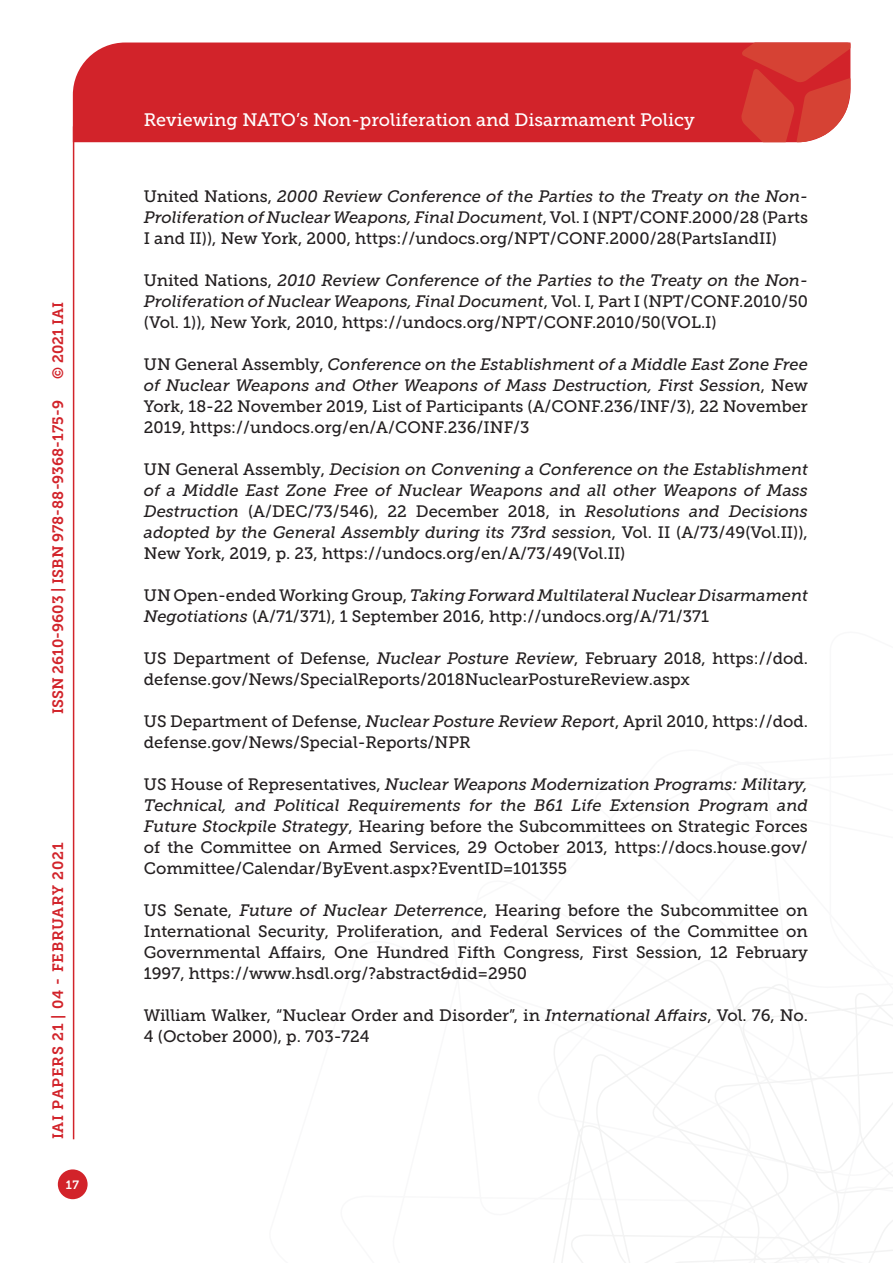
<style>
.page{position:relative;width:893px;height:1263px;background:#fff}
.page>*{position:absolute;margin:0;border:0;box-sizing:border-box;transform-origin:0 0}
.t1{font:18px "Museo Slab 500";color:#fff}
.Testo{font:16.5px/21px "Museo Slab 500";color:#231f20;text-align:justify}
.Testo-2{font:italic 16.5px/21px "Museo Slab 500";color:#231f20;text-align:justify}
.t2{font:15px "Museo Slab 700";color:#d2232a}
.t3{font:15px "Museo Slab 700";letter-spacing:.05em;color:#d2232a}
.t4{font:12px "Museo Slab 700";color:#fff}
.s1{font-style:italic}
.s2{font-style:normal}
</style>
<div class="page">
<svg style="left:553px;top:960px;width:340px;height:303px"></svg>
<div style="left:73px;top:43px;width:668px;height:99px;background:#d2232a"></div>
<svg style="left:741px;top:43px;width:109px;height:99px"></svg>
<div style="left:58px;top:1169px;width:30px;height:30px;background:#d2232a;border-radius:50%"></div>
<hr style="left:73px;top:126px;width:1px;height:1013px;background:#d2232a">
<p class="t2" style="left:50px;top:379px;width:79px;rotate:-90deg">© 2021 IAI</p>
<p class="t2" style="left:49px;top:714px;width:315px;rotate:-90deg">ISSN 2610-9603 | ISBN 978-88-9368-175-9</p>
<p class="t3" style="left:50px;top:1139px;width:298px;rotate:-90deg">IAI PAPERS 21 | 04 - FEBRUARY 2021</p>
<p class="t4" style="left:66px;top:1178px;width:15px">17</p>
<p class="t1" style="left:144px;top:110px;width:552px">Reviewing NATO’s Non-proliferation and Disarmament Policy</p>
<p class="Testo" style="left:144px;top:186px;width:666px">United Nations, <span class="s1">2000 Review Conference of the Parties to the Treaty on the Non-Proliferation of Nuclear Weapons, Final Document</span>, Vol. I (NPT/CONF.2000/28 (Parts I and II)), New York, 2000, https://undocs.org/NPT/CONF.2000/28(PartsIandII)</p>
<p class="Testo" style="left:144px;top:270px;width:666px">United Nations, <span class="s1">2010 Review Conference of the Parties to the Treaty on the Non-Proliferation of Nuclear Weapons, Final Document</span>, Vol. I, Part I (NPT/CONF.2010/50 (Vol. 1)), New York, 2010, https://undocs.org/NPT/CONF.2010/50(VOL.I)</p>
<p class="Testo" style="left:144px;top:354px;width:666px">UN General Assembly, <span class="s1">Conference on the Establishment of a Middle East Zone Free of Nuclear Weapons and Other Weapons of Mass Destruction, First Session</span>, New York, 18-22 November 2019, List of Participants (A/CONF.236/INF/3), 22 November 2019, https://undocs.org/en/A/CONF.236/INF/3</p>
<p class="Testo-2" style="left:144px;top:459px;width:666px"><span class="s2">UN General Assembly,</span> Decision on Convening a Conference on the Establishment of a Middle East Zone Free of Nuclear Weapons and all other Weapons of Mass Destruction <span class="s2">(A/DEC/73/546), 22 December 2018, in</span> Resolutions and Decisions adopted by the General Assembly during its 73rd session<span class="s2">, Vol. II (A/73/49(Vol.II)), New York, 2019, p. 23, https://undocs.org/en/A/73/49(Vol.II)</span></p>
<p class="Testo" style="left:144px;top:585px;width:666px">UN Open-ended Working Group, <span class="s1">Taking Forward Multilateral Nuclear Disarmament<br>Negotiations</span> (A/71/371), 1 September 2016, http://undocs.org/A/71/371</p>
<p class="Testo" style="left:144px;top:648px;width:666px">US Department of Defense, <span class="s1">Nuclear Posture Review</span>, February 2018, https://dod. defense.gov/News/SpecialReports/2018NuclearPostureReview.aspx</p>
<p class="Testo" style="left:144px;top:711px;width:666px">US Department of Defense, <span class="s1">Nuclear Posture Review Report</span>, April 2010, https://dod. defense.gov/News/Special-Reports/NPR</p>
<p class="Testo" style="left:144px;top:774px;width:666px">US House of Representatives, <span class="s1">Nuclear Weapons Modernization Programs: Military, Technical, and Political Requirements for the B61 Life Extension Program and Future Stockpile Strategy</span>, Hearing before the Subcommittees on Strategic Forces of the Committee on Armed Services, 29 October 2013, https://docs.house.gov/ Committee/Calendar/ByEvent.aspx?EventID=101355</p>
<p class="Testo" style="left:144px;top:900px;width:666px">US Senate, <span class="s1">Future of Nuclear Deterrence</span>, Hearing before the Subcommittee on International Security, Proliferation, and Federal Services of the Committee on Governmental Affairs, One Hundred Fifth Congress, First Session, 12 February 1997, https://www.hsdl.org/?abstract&amp;did=2950</p>
<p class="Testo" style="left:144px;top:1005px;width:666px">William Walker, “Nuclear Order and Disorder”, in <span class="s1">International Affairs</span>, Vol. 76, No.<br>4 (October 2000), p. 703-724</p>
</div>
